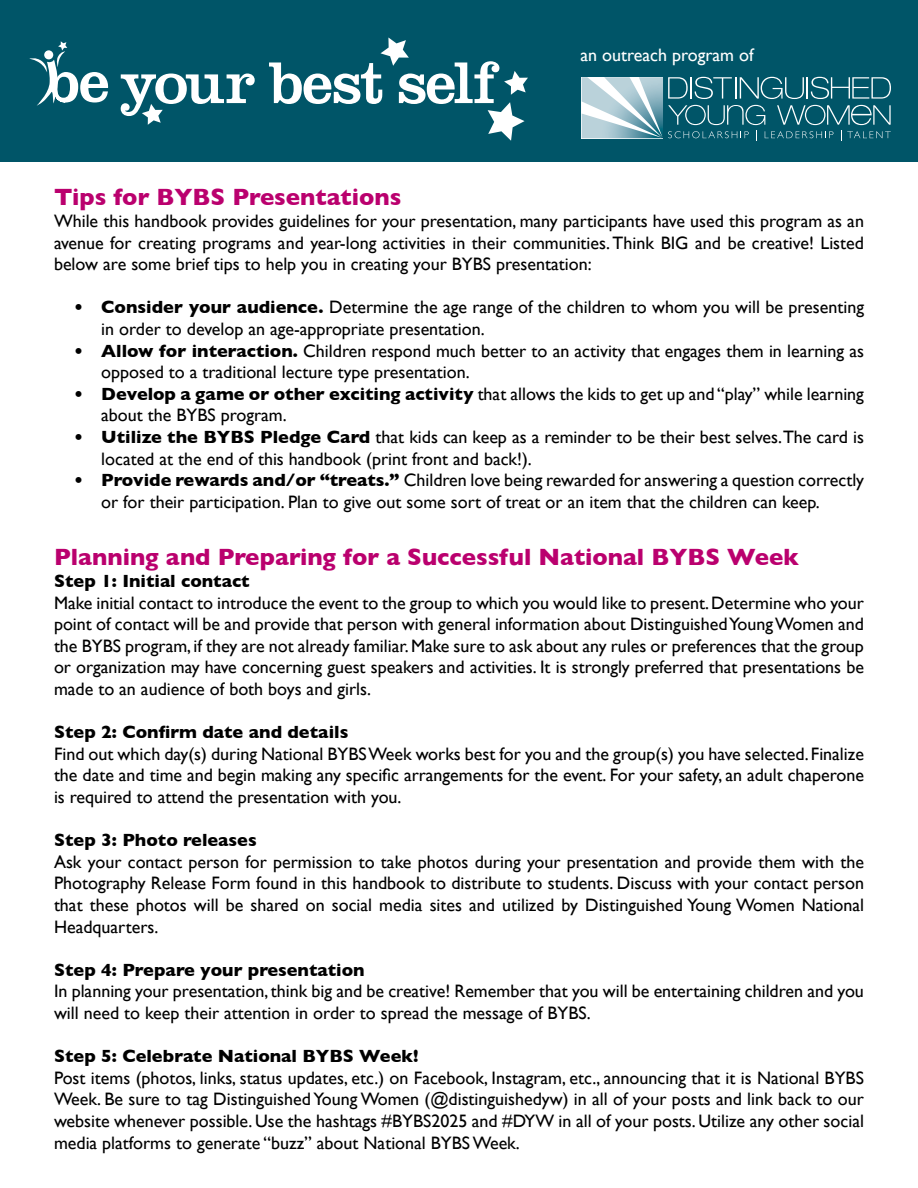
<style>
.page{position:relative;width:918px;height:1188px;background:#fff}
.page>*{position:absolute;margin:0;border:0;box-sizing:border-box;transform-origin:0 0}
.t1{font:700 24px "Gill Sans";color:#ba006e}
.t2{font:18px/21.6px "Gill Sans";color:#000}
.t3{font:700 18px "Gill Sans";color:#000}
.t4{font:18px "Gill Sans";color:#fff}
.s1{font-weight:700}
</style>
<div class="page">
<div style="left:0;top:0;width:918px;height:161px;background:#005568"></div>
<svg style="left:29px;top:41px;width:80px;height:65px"></svg>
<div style="left:44px;top:50px;width:9px;height:9px;background:#fff;border-radius:50%"></div>
<svg style="left:121px;top:74px;width:134px;height:51px"></svg>
<svg style="left:269px;top:38px;width:259px;height:103px"></svg>
<svg style="left:582px;top:77px;width:309px;height:64px"></svg>
<p class="t4" style="left:581px;top:45px;width:174px">an outreach program of</p>
<p class="t1" style="left:54px;top:178px;width:349px">Tips for BYBS Presentations</p>
<p class="t2" style="left:54px;top:210px;width:812px;text-align:justify">While this handbook provides guidelines for your presentation, many participants have used this program as an avenue for creating programs and year-long activities in their communities. Think BIG and be creative! Listed below are some brief tips to help you in creating your BYBS presentation:</p>
<p class="t2" style="left:101px;top:296px;width:764px;text-indent:-27px"><span class="s1">• Consider your audience.</span> Determine the age range of the children to whom you will be presenting in order to develop an age-appropriate presentation.</p>
<p class="t2" style="left:101px;top:340px;width:764px;text-indent:-27px"><span class="s1">• Allow for interaction.</span> Children respond much better to an activity that engages them in learning as opposed to a traditional lecture type presentation.</p>
<p class="t2" style="left:101px;top:383px;width:764px;text-indent:-27px"><span class="s1">• Develop a game or other exciting activity</span> that allows the kids to get up and “play” while learning about the BYBS program.</p>
<p class="t2" style="left:101px;top:426px;width:764px;text-indent:-27px"><span class="s1">• Utilize the BYBS Pledge Card</span> that kids can keep as a reminder to be their best selves.The card is located at the end of this handbook (print front and back!).</p>
<p class="t2" style="left:101px;top:469px;width:764px;text-indent:-27px"><span class="s1">• Provide rewards and/or “treats.”</span> Children love being rewarded for answering a question correctly or for their participation. Plan to give out some sort of treat or an item that the children can keep.</p>
<p class="t1" style="left:54px;top:538px;width:746px">Planning and Preparing for a Successful National BYBS Week</p>
<p class="t3" style="left:54px;top:567px;width:197px">Step 1: Initial contact</p>
<p class="t2" style="left:54px;top:592px;width:812px;text-align:justify">Make initial contact to introduce the event to the group to which you would like to present. Determine who your point of contact will be and provide that person with general information about Distinguished Young Women and the BYBS program, if they are not already familiar. Make sure to ask about any rules or preferences that the group or organization may have concerning guest speakers and activities. It is strongly preferred that presentations be made to an audience of both boys and girls.</p>
<p class="t3" style="left:54px;top:718px;width:296px">Step 2: Confirm date and details</p>
<p class="t2" style="left:54px;top:743px;width:812px;text-align:justify">Find out which day(s) during National BYBS Week works best for you and the group(s) you have selected. Finalize the date and time and begin making any specific arrangements for the event. For your safety, an adult chaperone is required to attend the presentation with you.</p>
<p class="t3" style="left:54px;top:826px;width:204px">Step 3: Photo releases</p>
<p class="t2" style="left:54px;top:851px;width:812px;text-align:justify">Ask your contact person for permission to take photos during your presentation and provide them with the Photography Release Form found in this handbook to distribute to students. Discuss with your contact person that these photos will be shared on social media sites and utilized by Distinguished Young Women National Headquarters.</p>
<p class="t3" style="left:54px;top:956px;width:312px">Step 4: Prepare your presentation</p>
<p class="t2" style="left:54px;top:980px;width:811px">In planning your presentation, think big and be creative! Remember that you will be entertaining children and you will need to keep their attention in order to spread the message of BYBS.</p>
<p class="t3" style="left:54px;top:1042px;width:366px">Step 5: Celebrate National BYBS Week!</p>
<p class="t2" style="left:54px;top:1067px;width:812px;text-align:justify">Post items (photos, links, status updates, etc.) on Facebook, Instagram, etc., announcing that it is National BYBS Week. Be sure to tag Distinguished Young Women (@distinguishedyw) in all of your posts and link back to our website whenever possible. Use the hashtags #BYBS2025 and #DYW in all of your posts. Utilize any other social media platforms to generate “buzz” about National BYBS Week.</p>
</div>
